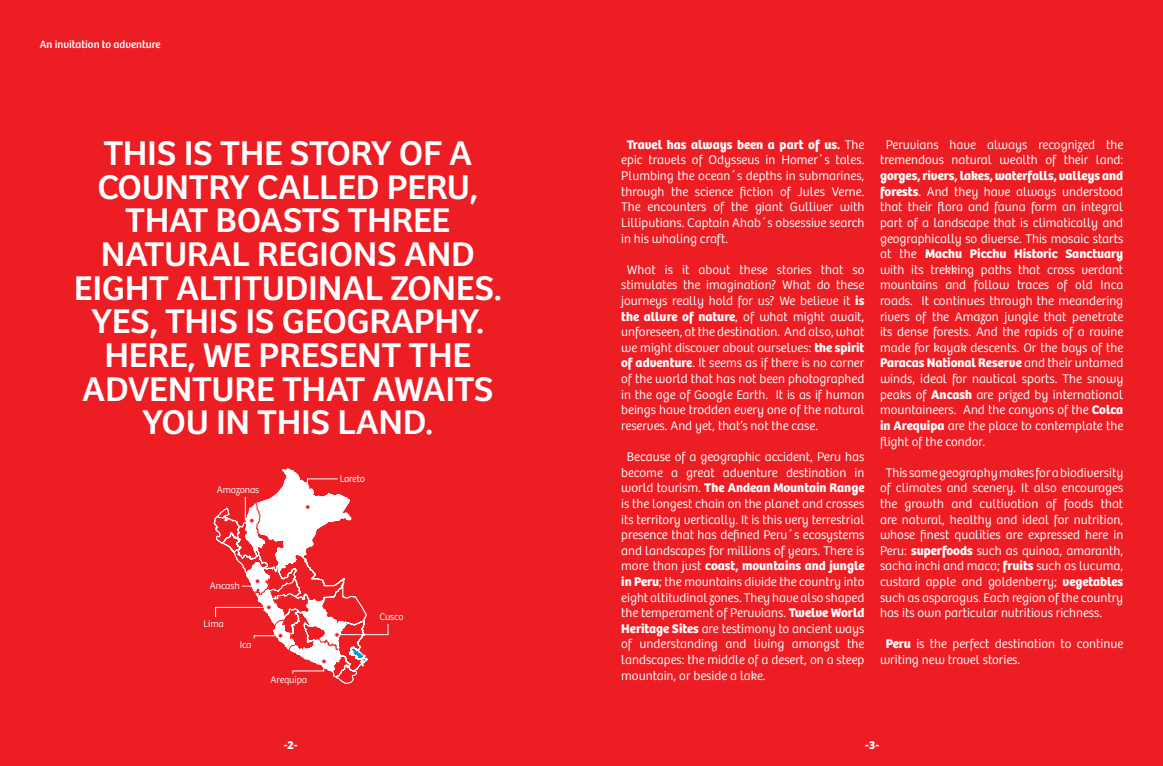
<style>
.page{position:relative;width:1163px;height:766px;background:#fff}
.page>*{position:absolute;margin:0;border:0;box-sizing:border-box;transform-origin:0 0}
.t1{font:35.5px/33.6px "Bree Peru";letter-spacing:-.01em;color:#fff;text-align:center;scale:1.04 1}
.t2{font:300 13px/15.6px "Bree Peru";color:#fff;text-align:justify}
.t3{font:700 12px "Bree";color:#fff}
.t4{font:11px "Bree Peru";color:#fff}
.t5{font:300 10px "Bree Peru";letter-spacing:-.01em;color:#fff}
.s1{font-weight:700}
</style>
<div class="page">
<div style="left:0;top:0;width:1162px;height:765px;background:#ed1d24"></div>
<svg style="left:213px;top:468px;width:175px;height:216px"></svg>
<p class="t4" style="left:40px;top:38px;width:122px">An invitation to adventure</p>
<h1 class="t1" style="left:74px;top:138px;width:413px">THIS IS THE STORY OF A<br>COUNTRY CALLED PERU,<br>THAT BOASTS THREE<br>NATURAL REGIONS AND<br>EIGHT ALTITUDINAL ZONES.<br>YES, THIS IS GEOGRAPHY.<br>HERE, WE PRESENT THE<br>ADVENTURE THAT AWAITS<br>YOU IN THIS LAND.</h1>
<p class="t2" style="left:621px;top:137px;width:245px;text-indent:6px"><span class="s1">Travel has always been a part of us.</span> The epic travels of Odysseus in Homer´s tales.<br>Plumbing the ocean´s depths in submarines, through the science fiction of Jules Verne.<br>The encounters of the giant Gulliver with Lilliputians. Captain Ahab´s obsessive search in his whaling craft.</p>
<p class="t2" style="left:621px;top:262px;width:245px;text-indent:6px">What is it about these stories that so stimulates the imagination? What do these journeys really hold for us? We believe it <span class="s1">is the allure of nature</span>, of what might await, unforeseen, at the destination. And also, what we might discover about ourselves: <span class="s1">the spirit of adventure</span>. It seems as if there is no corner of the world that has not been photographed in the age of Google Earth. It is as if human beings have trodden every one of the natural reserves. And yet, that’s not the case.</p>
<p class="t2" style="left:621px;top:449px;width:245px;text-indent:6px">Because of a geographic accident, Peru has become a great adventure destination in world tourism. <span class="s1">The Andean Mountain Range </span>is the longest chain on the planet and crosses its territory vertically. It is this very terrestrial presence that has defined Peru´s ecosystems and landscapes for millions of years. There is more than just <span class="s1">coast, mountains and jungle in Peru</span>; the mountains divide the country into eight altitudinal zones. They have also shaped the temperament of Peruvians. <span class="s1">Twelve World Heritage Sites</span> are testimony to ancient ways of understanding and living amongst the landscapes: the middle of a desert, on a steep mountain, or beside a lake.</p>
<p class="t5" style="left:339px;top:473px;width:27px">Loreto</p>
<p class="t5" style="left:217px;top:484px;width:44px">Amazonas</p>
<p class="t5" style="left:210px;top:580px;width:31px">Ancash</p>
<p class="t5" style="left:379px;top:610px;width:26px">Cusco</p>
<p class="t5" style="left:203px;top:617px;width:22px">Lima</p>
<p class="t5" style="left:240px;top:638px;width:13px">Ica</p>
<p class="t5" style="left:270px;top:674px;width:38px">Arequipa</p>
<p class="t2" style="left:879px;top:137px;width:245px;text-align:center">Peruvians have always recognized the tremendous natural wealth of their land:</p>
<p class="t2" style="left:879px;top:168px;width:245px"><span class="s1">gorges, rivers, lakes, waterfalls, valleys and forests</span>. And they have always understood that their flora and fauna form an integral part of a landscape that is climatically and geographically so diverse. This mosaic starts at the <span class="s1">Machu Picchu Historic Sanctuary </span>with its trekking paths that cross verdant mountains and follow traces of old Inca roads. It continues through the meandering rivers of the Amazon jungle that penetrate its dense forests. And the rapids of a ravine made for kayak descents. Or the bays of the <span class="s1">Paracas National Reserve</span> and their untamed winds, ideal for nautical sports. The snowy peaks of <span class="s1">Ancash</span> are prized by international mountaineers. And the canyons of the <span class="s1">Colca in Arequipa</span> are the place to contemplate the flight of the condor.</p>
<p class="t2" style="left:879px;top:465px;width:245px;text-indent:6px">This same geography makes for a biodiversity of climates and scenery. It also encourages the growth and cultivation of foods that are natural, healthy and ideal for nutrition, whose finest qualities are expressed here in Peru: <span class="s1">superfoods</span> such as quinoa, amaranth, sacha inchi and maca; <span class="s1">fruits</span> such as lucuma, custard apple and goldenberry; <span class="s1">vegetables </span>such as asparagus. Each region of the country has its own particular nutritious richness.</p>
<p class="t2" style="left:879px;top:636px;width:245px;text-indent:6px"><span class="s1">Peru</span> is the perfect destination to continue writing new travel stories.</p>
<p class="t3" style="left:284px;top:737px;width:15px">-2-</p>
<p class="t3" style="left:865px;top:737px;width:15px">-3-</p>
</div>
